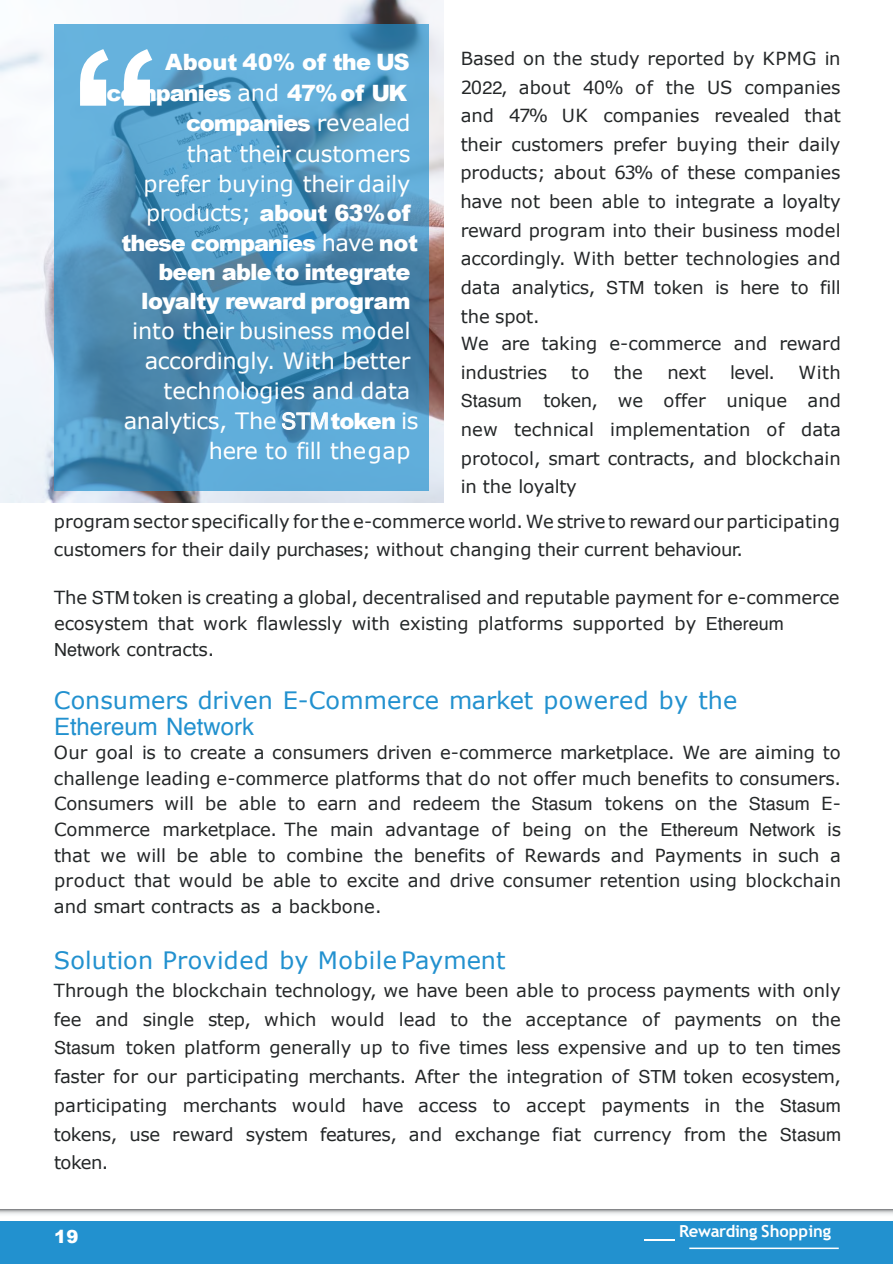
<style>
.page{position:relative;width:893px;height:1264px;background:#fff}
.page>*{position:absolute;margin:0;border:0;box-sizing:border-box;transform-origin:0 0}
.t1{font:700 190.5px "Arial";color:#fff}
.t2{font:24px "Verdana";letter-spacing:.005em;color:#2291cf}
.t3{font:24px "Helvetica";color:#2291cf}
.t4{font:22.5px/30px "Verdana";letter-spacing:-.01em;color:#fff;text-align:right}
.t5{font:900 22.5px/30px "Arial";letter-spacing:-.04em;color:#fff;text-align:right}
.t6{font:900 22.5px "Arial";color:#fff}
.t7{font:18px/28.5px "Verdana";letter-spacing:-.005em;color:#242728}
.t8{font:900 18px "Arial";color:#fff}
.t9{font:700 16.5px "Trebuchet MS";letter-spacing:-.02em;color:#fff}
.s1{font-family:"Verdana";font-weight:400}
.s2{font-family:"Helvetica"}
.s3{font-family:"Arial";font-weight:900}
</style>
<div class="page">
<div style="left:0;top:1209px;width:892px;height:54px;background:#2291cf"></div>
<hr style="left:689px;top:1247px;width:149px;height:1px;background:#fff">
<img style="left:0;top:1209px;width:892px;height:11px">
<img style="left:0;top:0;width:443px;height:503px">
<svg style="left:54px;top:24px;width:374px;height:466px;background:#5399c3"></svg>
<hr style="left:644px;top:1238px;width:30px;height:2px;background:#fff">
<svg style="left:282px;top:411px;width:46px;height:19px"></svg>
<h1 class="t1" style="left:68px;top:8px;width:97px">“</h1>
<p class="t6" style="left:165px;top:46px;width:246px">About 40% of the US</p>
<p class="t5" style="left:107px;top:77px;width:305px">companies <span class="s1">and</span> 47% of UK companies <span class="s1">revealed</span></p>
<p class="t4" style="left:144px;top:138px;width:268px">that their customers prefer buying their daily</p>
<p class="t5" style="left:146px;top:197px;width:266px"><span class="s1">products;</span> about 63%of</p>
<p class="t5" style="left:122px;top:227px;width:298px">these companies <span class="s1">have</span> not</p>
<p class="t5" style="left:158px;top:256px;width:254px">been able to integrate</p>
<p class="t5" style="left:141px;top:285px;width:271px">loyalty reward program</p>
<p class="t4" style="left:132px;top:315px;width:280px">into their business model</p>
<p class="t4" style="left:145px;top:345px;width:267px">accordingly. With better</p>
<p class="t4" style="left:164px;top:375px;width:248px">technologies and data</p>
<p class="t4" style="left:124px;top:405px;width:296px">analytics, The <span class="s2">STM</span><span class="s3">token</span> is</p>
<p class="t4" style="left:209px;top:435px;width:203px">here to fill thegap</p>
<p class="t7" style="left:460px;top:44px;width:382px">Based on the study reported by KPMG in 20<span class="s2">22</span>, about 40% of the US companies and 47% UK companies revealed that their customers prefer buying their daily products; about 63% of these companies have not been able to integrate a loyalty reward program into their business model accordingly. With better technologies and data analytics, <span class="s2">STM</span> token is here to fill the spot.<br>We are taking e-commerce and reward industries</p>
<p class="t7" style="left:461px;top:358px;width:381px;text-align:justify;text-indent:337px">With <span class="s2">Stasum</span> token, we offer unique and new technical implementation of data protocol, smart contracts, and blockchain in the loyalty</p>
<p class="t7" style="left:571px;top:358px;width:20px">to</p>
<p class="t7" style="left:613px;top:358px;width:31px">the</p>
<p class="t7" style="left:667px;top:358px;width:41px">next</p>
<p class="t7" style="left:730px;top:358px;width:46px">level.</p>
<p class="t7" style="left:54px;top:506px;width:787px">program sector specifically for the e-commerce world.We striveto rewardour participating customers for their daily purchases; without changing their current behaviour.</p>
<p class="t7" style="left:54px;top:584px;width:787px;line-height:25.8px">The <span class="s2">STM</span> token is creating a global, decentralised and reputable payment for e-commerce ecosystem that work flawlessly with existing platforms supported by <span class="s2">Ethereum<br>Network</span> contracts.</p>
<h2 class="t2" style="left:54px;top:683px;width:684px">Consumers driven E-Commerce market powered by the</h2>
<h2 class="t3" style="left:54px;top:707px;width:201px">Ethereum Network</h2>
<p class="t7" style="left:54px;top:739px;width:788px;line-height:25.7px;text-align:justify">Our goal is to create a consumers driven e-commerce marketplace. We are aiming to challenge leading e-commerce platforms that do not offer much benefits to consumers.<br>Consumers will be able to earn and redeem the <span class="s2">Stasum</span> tokens on the <span class="s2">Stasum</span> E-Commerce marketplace. The main advantage of being on the <span class="s2">Ethereum Network</span> is that we will be able to combine the benefits of Rewards and Payments in such a product that would be able to excite and drive consumer retention using blockchain and smart contracts as a backbone.</p>
<h2 class="t2" style="left:54px;top:943px;width:453px">Solution Provided by Mobile Payment</h2>
<p class="t7" style="left:54px;top:975px;width:788px;text-align:justify">Through the blockchain technology, we have been able to process payments with only fee and single step, which would lead to the acceptance of payments on the <span class="s2">Stasum</span> token platform generally up to five times less expensive and up to ten times faster for our participating merchants. After the integration of <span class="s2">STM</span> token ecosystem, participating merchants would have access to accept payments in the <span class="s2">Stasum </span>tokens, use reward system features, and exchange fiat currency from the <span class="s2">Stasum </span>token.</p>
<p class="t8" style="left:54px;top:1223px;width:26px">19</p>
<p class="t9" style="left:679px;top:1220px;width:153px">Rewarding Shopping</p>
</div>
